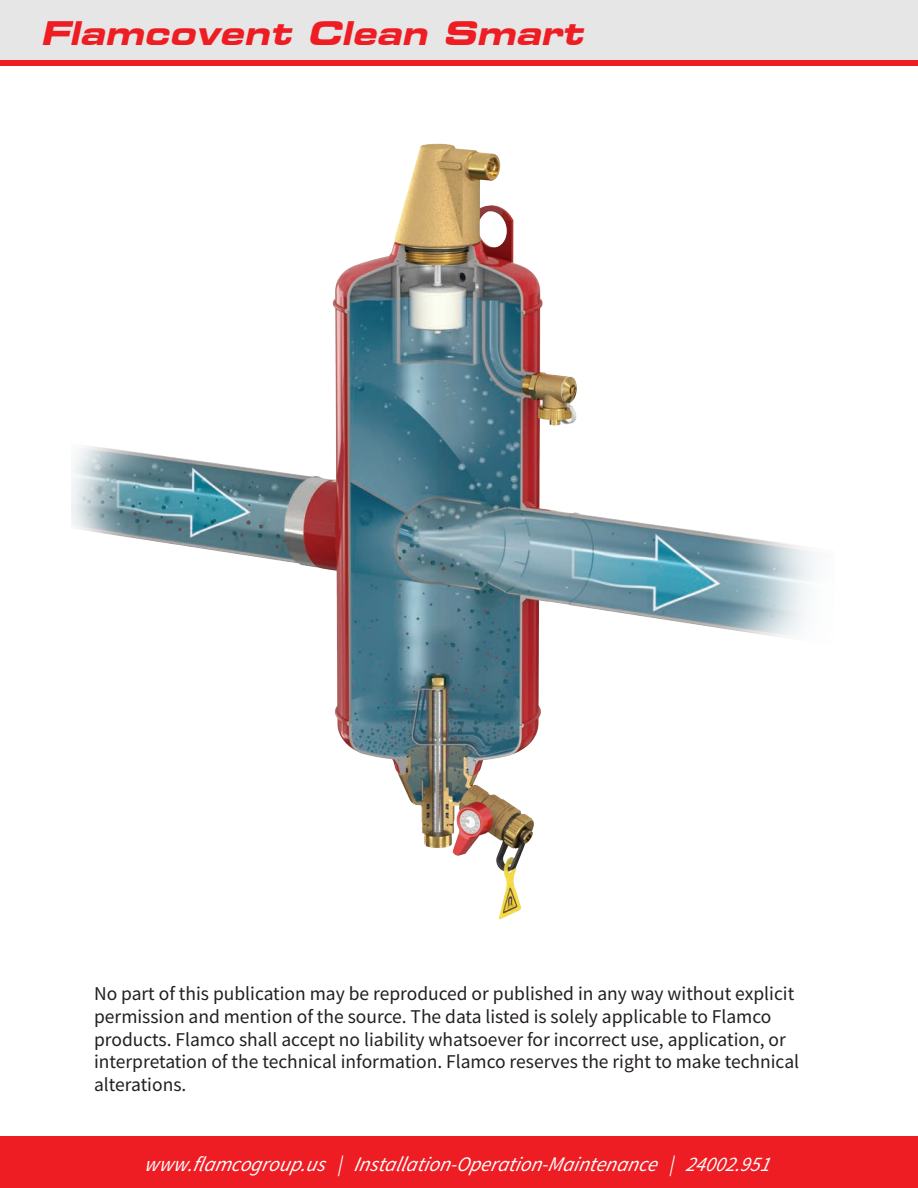
<style>
.page{position:relative;width:918px;height:1188px;background:#fff}
.page>*{position:absolute;margin:0;border:0;box-sizing:border-box;transform-origin:0 0}
.t1{font:italic 700 expanded 32.4px "Square 721 BT";color:#ee1d23}
.t2{font:italic 20.7px "Source Sans Pro";color:#fff}
.t3{font:19.5px/22.8px "Source Sans Pro";color:#231f20}
</style>
<div class="page">
<div style="left:0;top:1136px;width:918px;height:52px;background:#ee1d23"></div>
<div style="left:0;top:0;width:918px;height:62px;background:#e5e6e5"></div>
<div style="left:0;top:60px;width:918px;height:5px;background:#ee1d23"></div>
<img style="left:72px;top:143px;width:745px;height:777px">
<h1 class="t1" style="left:40px;top:14px;width:552px">Flamcovent Clean Smart</h1>
<p class="t3" style="left:94px;top:982px;width:707px">No part of this publication may be reproduced or published in any way without explicit permission and mention of the source. The data listed is solely applicable to Flamco products. Flamco shall accept no liability whatsoever for incorrect use, application, or interpretation of the technical information. Flamco reserves the right to make technical alterations.</p>
<p class="t2" style="left:144px;top:1151px;width:633px">www.flamcogroup.us | Installation-Operation-Maintenance | 24002.951</p>
</div>
